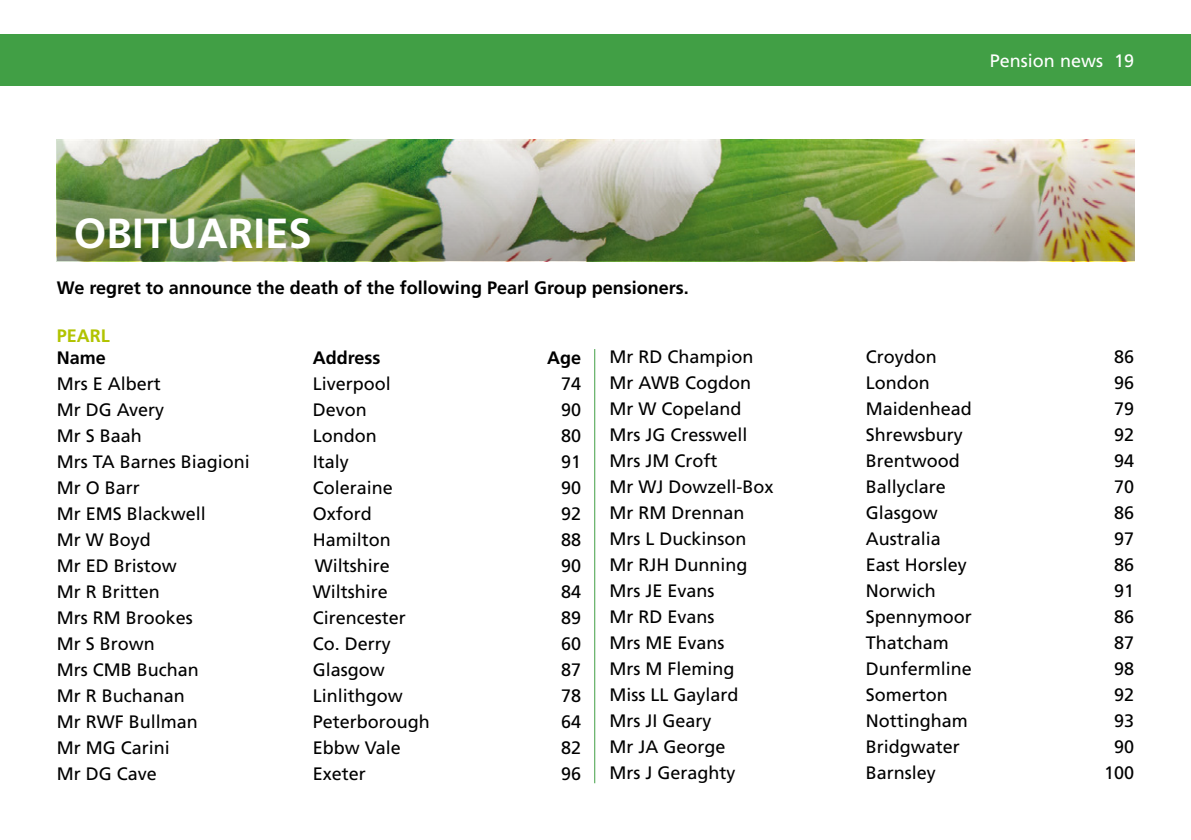
<style>
.page{position:relative;width:1191px;height:840px;background:#fff}
.page>*{position:absolute;margin:0;border:0;box-sizing:border-box;transform-origin:0 0}
.t1{font:700 42px "Frutiger";color:#fff}
.t2{font:18px "Frutiger";color:#000}
.t3{font:700 18px "Frutiger";color:#000}
.t4{font:18px "Frutiger";color:#fff}
.t5{font:700 18px "Frutiger";color:#b1c300}
</style>
<div class="page">
<div style="left:0;top:34px;width:1191px;height:51px;background:#419f45"></div>
<img style="left:57px;top:139px;width:1077px;height:3px">
<img style="left:57px;top:142px;width:1077px;height:119px">
<hr style="left:594px;top:349px;width:1px;height:433px;background:#419f45">
<p class="t4" style="left:989px;top:50px;width:146px">Pension news 19</p>
<h1 class="t1" style="left:74px;top:209px;width:240px">OBITUARIES</h1>
<p class="t3" style="left:57px;top:277px;width:633px">We regret to announce the death of the following Pearl Group pensioners.</p>
<p class="t5" style="left:57px;top:325px;width:55px">PEARL</p>
<p class="t3" style="left:57px;top:347px;width:51px">Name</p>
<p class="t3" style="left:313px;top:347px;width:69px">Address</p>
<p class="t3" style="left:547px;top:347px;width:36px">Age</p>
<p class="t2" style="left:57px;top:373px;width:106px">Mrs E Albert</p>
<p class="t2" style="left:313px;top:373px;width:80px">Liverpool</p>
<p class="t2" style="left:561px;top:373px;width:22px">74</p>
<p class="t2" style="left:57px;top:399px;width:109px">Mr DG Avery</p>
<p class="t2" style="left:313px;top:399px;width:55px">Devon</p>
<p class="t2" style="left:561px;top:399px;width:22px">90</p>
<p class="t2" style="left:57px;top:425px;width:87px">Mr S Baah</p>
<p class="t2" style="left:313px;top:425px;width:65px">London</p>
<p class="t2" style="left:561px;top:425px;width:22px">80</p>
<p class="t2" style="left:57px;top:451px;width:195px">Mrs TA Barnes Biagioni</p>
<p class="t2" style="left:313px;top:451px;width:38px">Italy</p>
<p class="t2" style="left:561px;top:451px;width:22px">91</p>
<p class="t2" style="left:57px;top:477px;width:85px">Mr O Barr</p>
<p class="t2" style="left:313px;top:477px;width:82px">Coleraine</p>
<p class="t2" style="left:561px;top:477px;width:22px">90</p>
<p class="t2" style="left:57px;top:503px;width:151px">Mr EMS Blackwell</p>
<p class="t2" style="left:313px;top:503px;width:61px">Oxford</p>
<p class="t2" style="left:561px;top:503px;width:22px">92</p>
<p class="t2" style="left:57px;top:529px;width:95px">Mr W Boyd</p>
<p class="t2" style="left:313px;top:529px;width:80px">Hamilton</p>
<p class="t2" style="left:561px;top:529px;width:22px">88</p>
<p class="t2" style="left:57px;top:555px;width:122px">Mr ED Bristow</p>
<p class="t2" style="left:315px;top:555px;width:77px">Wiltshire</p>
<p class="t2" style="left:561px;top:555px;width:22px">90</p>
<p class="t2" style="left:57px;top:581px;width:105px">Mr R Britten</p>
<p class="t2" style="left:313px;top:581px;width:77px">Wiltshire</p>
<p class="t2" style="left:561px;top:581px;width:22px">84</p>
<p class="t2" style="left:57px;top:606px;width:138px">Mrs RM Brookes</p>
<p class="t2" style="left:313px;top:606px;width:95px">Cirencester</p>
<p class="t2" style="left:561px;top:606px;width:22px">89</p>
<p class="t2" style="left:57px;top:632px;width:99px">Mr S Brown</p>
<p class="t2" style="left:313px;top:632px;width:80px">Co. Derry</p>
<p class="t2" style="left:561px;top:632px;width:22px">60</p>
<p class="t2" style="left:57px;top:658px;width:143px">Mrs CMB Buchan</p>
<p class="t2" style="left:313px;top:658px;width:74px">Glasgow</p>
<p class="t2" style="left:561px;top:658px;width:22px">87</p>
<p class="t2" style="left:57px;top:684px;width:129px">Mr R Buchanan</p>
<p class="t2" style="left:313px;top:684px;width:91px">Linlithgow</p>
<p class="t2" style="left:561px;top:684px;width:22px">78</p>
<p class="t2" style="left:57px;top:710px;width:143px">Mr RWF Bullman</p>
<p class="t2" style="left:313px;top:710px;width:119px">Peterborough</p>
<p class="t2" style="left:561px;top:710px;width:22px">64</p>
<p class="t2" style="left:57px;top:736px;width:115px">Mr MG Carini</p>
<p class="t2" style="left:313px;top:736px;width:90px">Ebbw Vale</p>
<p class="t2" style="left:561px;top:736px;width:22px">82</p>
<p class="t2" style="left:57px;top:762px;width:102px">Mr DG Cave</p>
<p class="t2" style="left:313px;top:762px;width:55px">Exeter</p>
<p class="t2" style="left:561px;top:762px;width:22px">96</p>
<p class="t2" style="left:609px;top:346px;width:145px">Mr RD Champion</p>
<p class="t2" style="left:865px;top:346px;width:72px">Croydon</p>
<p class="t2" style="left:1114px;top:346px;width:22px">86</p>
<p class="t2" style="left:609px;top:372px;width:143px">Mr AWB Cogdon</p>
<p class="t2" style="left:865px;top:372px;width:65px">London</p>
<p class="t2" style="left:1114px;top:372px;width:22px">96</p>
<p class="t2" style="left:609px;top:398px;width:134px">Mr W Copeland</p>
<p class="t2" style="left:865px;top:398px;width:108px">Maidenhead</p>
<p class="t2" style="left:1114px;top:398px;width:22px">79</p>
<p class="t2" style="left:609px;top:424px;width:140px">Mrs JG Cresswell</p>
<p class="t2" style="left:865px;top:424px;width:99px">Shrewsbury</p>
<p class="t2" style="left:1114px;top:424px;width:22px">92</p>
<p class="t2" style="left:609px;top:450px;width:109px">Mrs JM Croft</p>
<p class="t2" style="left:865px;top:450px;width:95px">Brentwood</p>
<p class="t2" style="left:1114px;top:450px;width:22px">94</p>
<p class="t2" style="left:609px;top:476px;width:165px">Mr WJ Dowzell-Box</p>
<p class="t2" style="left:865px;top:476px;width:82px">Ballyclare</p>
<p class="t2" style="left:1114px;top:476px;width:22px">70</p>
<p class="t2" style="left:609px;top:502px;width:136px">Mr RM Drennan</p>
<p class="t2" style="left:865px;top:502px;width:73px">Glasgow</p>
<p class="t2" style="left:1114px;top:502px;width:22px">86</p>
<p class="t2" style="left:609px;top:528px;width:138px">Mrs L Duckinson</p>
<p class="t2" style="left:865px;top:528px;width:77px">Australia</p>
<p class="t2" style="left:1114px;top:528px;width:22px">97</p>
<p class="t2" style="left:609px;top:554px;width:139px">Mr RJH Dunning</p>
<p class="t2" style="left:865px;top:554px;width:103px">East Horsley</p>
<p class="t2" style="left:1114px;top:554px;width:22px">86</p>
<p class="t2" style="left:609px;top:580px;width:107px">Mrs JE Evans</p>
<p class="t2" style="left:865px;top:580px;width:71px">Norwich</p>
<p class="t2" style="left:1114px;top:580px;width:22px">91</p>
<p class="t2" style="left:609px;top:606px;width:107px">Mr RD Evans</p>
<p class="t2" style="left:865px;top:606px;width:108px">Spennymoor</p>
<p class="t2" style="left:1114px;top:606px;width:22px">86</p>
<p class="t2" style="left:609px;top:632px;width:117px">Mrs ME Evans</p>
<p class="t2" style="left:865px;top:632px;width:85px">Thatcham</p>
<p class="t2" style="left:1114px;top:632px;width:22px">87</p>
<p class="t2" style="left:609px;top:658px;width:127px">Mrs M Fleming</p>
<p class="t2" style="left:865px;top:658px;width:108px">Dunfermline</p>
<p class="t2" style="left:1114px;top:658px;width:22px">98</p>
<p class="t2" style="left:609px;top:684px;width:131px">Miss LL Gaylard</p>
<p class="t2" style="left:865px;top:684px;width:84px">Somerton</p>
<p class="t2" style="left:1114px;top:684px;width:22px">92</p>
<p class="t2" style="left:609px;top:710px;width:104px">Mrs JI Geary</p>
<p class="t2" style="left:865px;top:710px;width:104px">Nottingham</p>
<p class="t2" style="left:1114px;top:710px;width:22px">93</p>
<p class="t2" style="left:609px;top:736px;width:118px">Mr JA George</p>
<p class="t2" style="left:865px;top:736px;width:96px">Bridgwater</p>
<p class="t2" style="left:1114px;top:736px;width:22px">90</p>
<p class="t2" style="left:609px;top:762px;width:128px">Mrs J Geraghty</p>
<p class="t2" style="left:865px;top:762px;width:72px">Barnsley</p>
<p class="t2" style="left:1104px;top:762px;width:32px">100</p>
</div>
